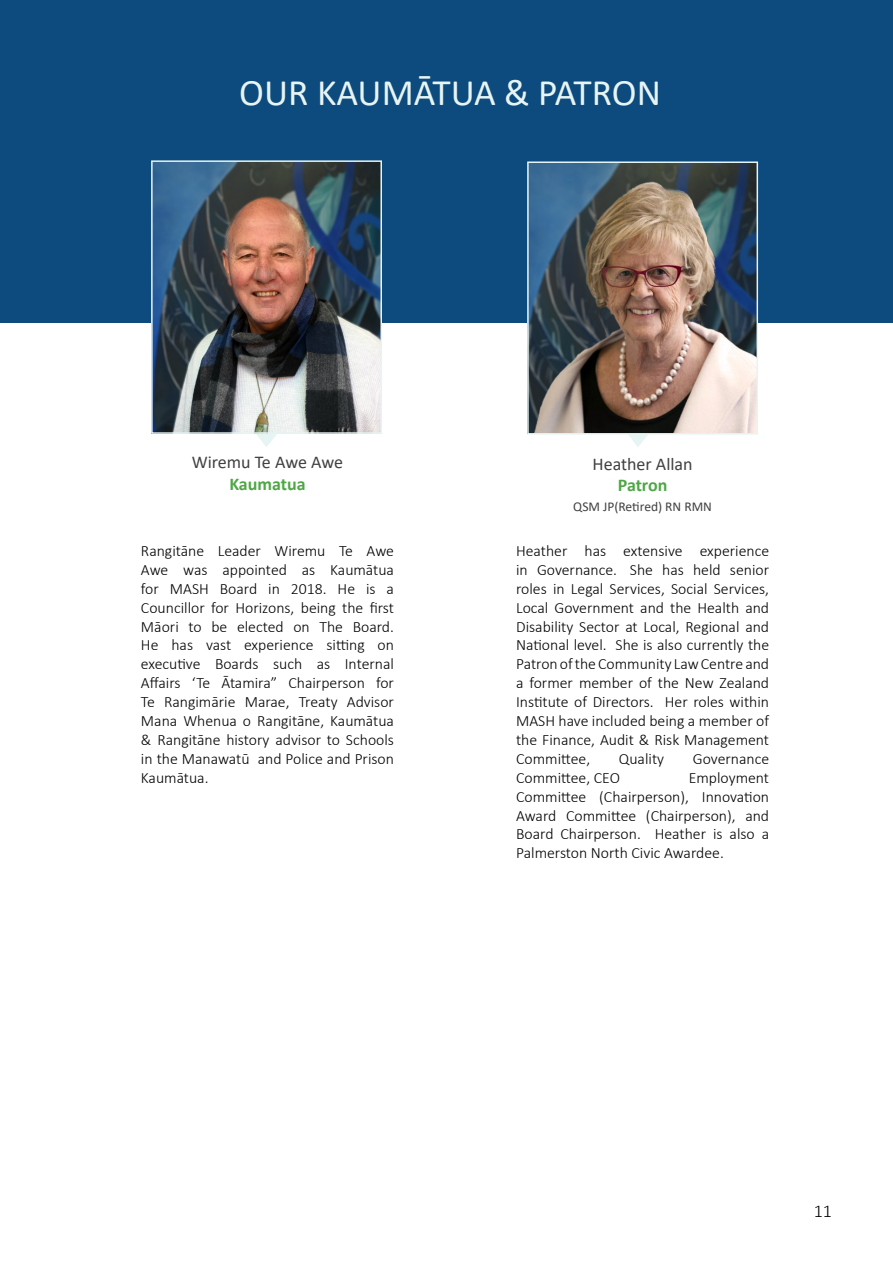
<style>
.page{position:relative;width:893px;height:1263px;background:#fff}
.page>*{position:absolute;margin:0;border:0;box-sizing:border-box;transform-origin:0 0}
.t1{font:37.5px "Calibri";color:#e6f4f3}
.t2{font:18px "Calibri";color:#414042}
.t3{font:700 18px "Calibri";color:#4ea745}
.t4{font:300 18px "Calibri";color:#000}
.t5{font:300 15.75px/18.9px "Calibri";color:#000;text-align:justify}
.t6{font:13.5px "Calibri";color:#414042}
</style>
<div class="page">
<div style="left:0;top:0;width:893px;height:322px;background:#0d4a7d"></div>
<svg style="left:257px;top:434px;width:20px;height:13px"></svg>
<svg style="left:629px;top:435px;width:19px;height:12px"></svg>
<img style="left:154px;top:163px;width:225px;height:268px">
<div style="left:151px;top:160px;width:231px;height:274px;border:2px solid #e6f4f3"></div>
<img style="left:530px;top:164px;width:225px;height:268px">
<div style="left:527px;top:161px;width:231px;height:274px;border:2px solid #e6f4f3"></div>
<h1 class="t1" style="left:239px;top:67px;width:423px">OUR KAUMĀTUA &amp; PATRON</h1>
<p class="t2" style="left:192px;top:450px;width:153px">Wiremu Te Awe Awe</p>
<p class="t3" style="left:229px;top:471px;width:78px">Kaumatua</p>
<p class="t5" style="left:141px;top:541px;width:255px">Rangitāne Leader Wiremu Te Awe Awe was appointed as Kaumātua for MASH Board in 2018. He is a Councillor for Horizons, being the first Māori to be elected on The Board.<br>He has vast experience sitting on executive Boards such as Internal Affairs ‘Te Ātamira” Chairperson for Te Rangimārie Marae, Treaty Advisor Mana Whenua o Rangitāne, Kaumātua &amp; Rangitāne history advisor to Schools in the Manawatū and Police and Prison Kaumātua.</p>
<p class="t2" style="left:592px;top:451px;width:102px">Heather Allan</p>
<p class="t3" style="left:618px;top:473px;width:51px">Patron</p>
<p class="t6" style="left:573px;top:497px;width:140px">QSM JP(Retired) RN RMN</p>
<p class="t5" style="left:516px;top:541px;width:255px">Heather has extensive experience in Governance. She has held senior roles in Legal Services, Social Services, Local Government and the Health and Disability Sector at Local, Regional and National level. She is also currently the Patron of the Community Law Centre and a former member of the New Zealand Institute of Directors. Her roles within MASH have included being a member of the Finance, Audit &amp; Risk Management Committee,</p>
<p class="t5" style="left:619px;top:749px;width:47px">Quality</p>
<p class="t5" style="left:693px;top:749px;width:78px">Governance</p>
<p class="t5" style="left:516px;top:768px;width:255px;text-indent:173px">Employment Committee (Chairperson), Innovation Award Committee (Chairperson), and Board Chairperson. Heather is also a Palmerston North Civic Awardee.</p>
<p class="t5" style="left:516px;top:768px;width:105px">Committee, CEO</p>
<p class="t4" style="left:814px;top:1200px;width:20px">11</p>
</div>
